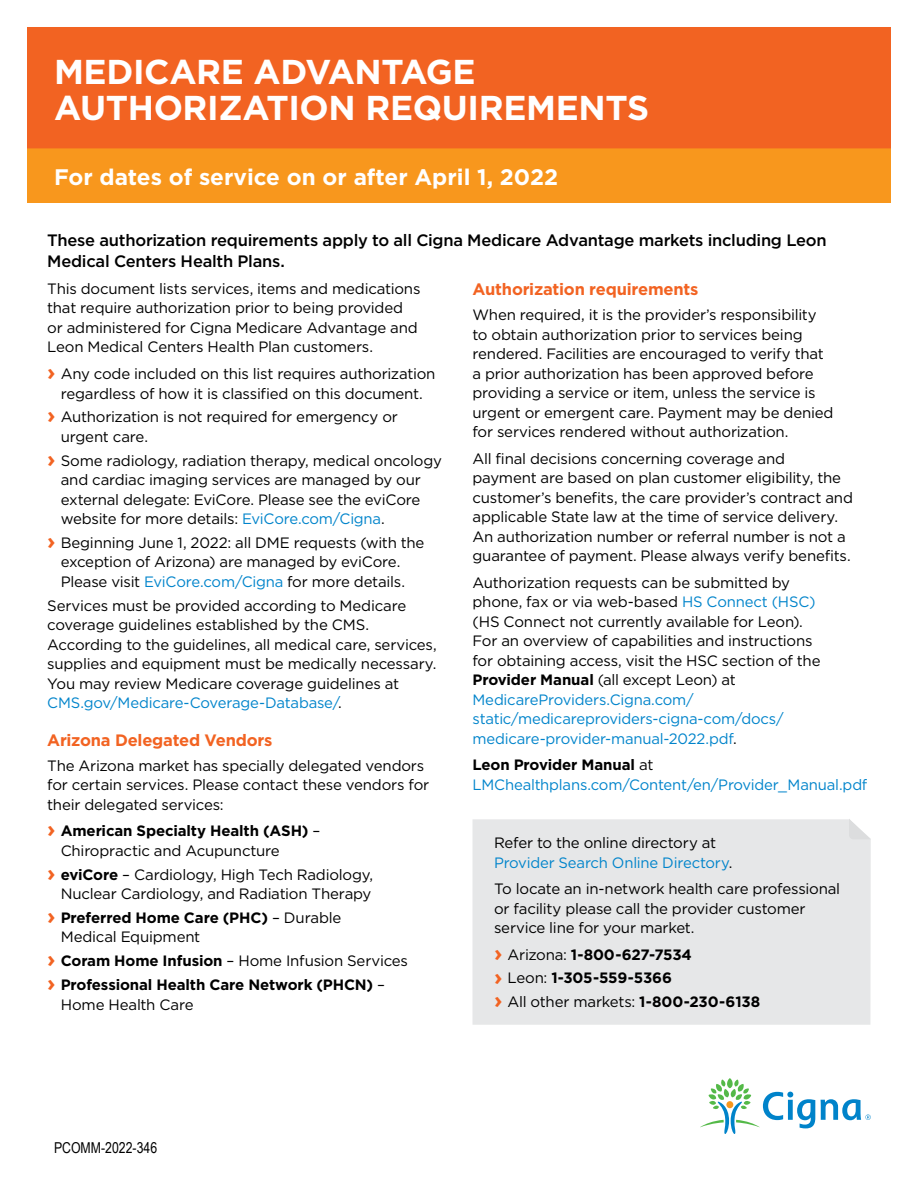
<style>
.page{position:relative;width:918px;height:1188px;background:#fff}
.page>*{position:absolute;margin:0;border:0;box-sizing:border-box;transform-origin:0 0}
.headline{font:700 34.5px/36px "Gotham";letter-spacing:-.01em;color:#fff}
.subheadline{font:700 22.5px "Gotham";color:#fff}
.subheadline-2{font:500 16.5px/21px "Gotham";letter-spacing:-.015em;color:#000}
.Subhead_11_14_pt{font:700 16.5px "Gotham";letter-spacing:-.015em;color:#f26322}
.Body_copy_10_13_pt{font:15px/19.5px "Gotham";letter-spacing:-.015em;color:#000}
.Bullet_copy_10_13_pt{font:15px/19.5px "Gotham";letter-spacing:-.015em;color:#000}
.Bullet_copy_10_13_pt-2{font:700 15px/19.5px "Gotham";letter-spacing:-.01em;color:#000}
.Body_copy_10_13_pt-2{font:15px/19.5px "Gotham";letter-spacing:-.015em;color:#0084cb}
.Legal_lines{font:15px "Arial Narrow";color:#000}
.s1{font-weight:700;font-size:22.5px;color:#f26322}
.s2{color:#0084cb}
.s3{font-size:22.5px;color:#f26322}
.s4{font-weight:400}
.s5{font-weight:700}
.s6{font-weight:700;color:#000}
.s7{color:#000}
</style>
<div class="page">
<div style="left:27px;top:148px;width:864px;height:55px;background:#f8971d"></div>
<div style="left:27px;top:27px;width:864px;height:121px;background:#f26322"></div>
<div style="left:472px;top:819px;width:399px;height:206px;background:#e6e7e8"></div>
<svg style="left:849px;top:819px;width:22px;height:20px"></svg>
<svg style="left:700px;top:1078px;width:171px;height:56px"></svg>
<p class="headline" style="left:54px;top:53px;width:597px">MEDICARE ADVANTAGE<br>AUTHORIZATION REQUIREMENTS</p>
<p class="subheadline" style="left:54px;top:162px;width:506px">For dates of service on or after April 1, 2022</p>
<p class="subheadline-2" style="left:47px;top:230px;width:781px">These authorization requirements apply to all Cigna Medicare Advantage markets including Leon<br>Medical Centers Health Plans.</p>
<p class="Body_copy_10_13_pt" style="left:47px;top:279px;width:375px">This document lists services, items and medications that require authorization prior to being provided or administered for Cigna Medicare Advantage and Leon Medical Centers Health Plan customers.</p>
<p class="Bullet_copy_10_13_pt" style="left:47px;top:364px;width:390px;text-align:center"><span class="s1">›</span> Any code included on this list requires authorization regardless of how it is classified on this document.</p>
<p class="Bullet_copy_10_13_pt" style="left:61px;top:407px;width:339px;text-indent:-14px"><span class="s1">›</span> Authorization is not required for emergency or urgent care.</p>
<p class="Bullet_copy_10_13_pt" style="left:61px;top:450px;width:383px;text-indent:-14px"><span class="s1">›</span> Some radiology, radiation therapy, medical oncology and cardiac imaging services are managed by our external delegate: EviCore. Please see the eviCore website for more details: <span class="s2">EviCore.com/Cigna</span>.</p>
<p class="Bullet_copy_10_13_pt" style="left:61px;top:533px;width:365px;text-indent:-14px"><span class="s1">›</span> Beginning June 1, 2022: all DME requests (with the exception of Arizona) are managed by eviCore.<br>Please visit <span class="s2">EviCore.com/Cigna</span> for more details.</p>
<p class="Body_copy_10_13_pt" style="left:47px;top:595px;width:391px">Services must be provided according to Medicare coverage guidelines established by the CMS.<br>According to the guidelines, all medical care, services, supplies and equipment must be medically necessary.<br>You may review Medicare coverage guidelines at <span class="s2">CMS.gov/Medicare-Coverage-Database/</span>.</p>
<p class="Subhead_11_14_pt" style="left:47px;top:729px;width:227px">Arizona Delegated Vendors</p>
<p class="Body_copy_10_13_pt" style="left:47px;top:755px;width:384px">The Arizona market has specially delegated vendors for certain services. Please contact these vendors for their delegated services:</p>
<p class="Bullet_copy_10_13_pt-2" style="left:61px;top:821px;width:261px;text-indent:-14px"><span class="s3">›</span> American Specialty Health (ASH) <span class="s4">–<br>Chiropractic and Acupuncture</span></p>
<p class="Bullet_copy_10_13_pt" style="left:47px;top:864px;width:328px;text-align:right"><span class="s1">›</span> <span class="s5">eviCore</span> – Cardiology, High Tech Radiology,<br>Nuclear Cardiology, and Radiation Therapy</p>
<p class="Bullet_copy_10_13_pt" style="left:61px;top:908px;width:282px;text-indent:-14px"><span class="s1">›</span> <span class="s5">Preferred Home Care (PHC)</span> – Durable<br>Medical Equipment</p>
<p class="Bullet_copy_10_13_pt" style="left:47px;top:951px;width:362px"><span class="s1">›</span> <span class="s5">Coram Home Infusion</span> – Home Infusion Services</p>
<p class="Bullet_copy_10_13_pt-2" style="left:61px;top:975px;width:326px;text-indent:-14px"><span class="s3">›</span> Professional Health Care Network (PHCN) <span class="s4">–<br>Home Health Care</span></p>
<p class="Subhead_11_14_pt" style="left:472px;top:278px;width:228px">Authorization requirements</p>
<p class="Body_copy_10_13_pt" style="left:472px;top:305px;width:363px">When required, it is the provider’s responsibility to obtain authorization prior to services being rendered. Facilities are encouraged to verify that a prior authorization has been approved before providing a service or item, unless the service is urgent or emergent care. Payment may be denied for services rendered without authorization.</p>
<p class="Body_copy_10_13_pt" style="left:472px;top:448px;width:382px">All final decisions concerning coverage and payment are based on plan customer eligibility, the customer’s benefits, the care provider’s contract and applicable State law at the time of service delivery.<br>An authorization number or referral number is not a guarantee of payment. Please always verify benefits.</p>
<p class="Body_copy_10_13_pt" style="left:472px;top:572px;width:350px">Authorization requests can be submitted by phone, fax or via web-based <span class="s2">HS Connect (HSC) </span>(HS Connect not currently available for Leon).<br>For an overview of capabilities and instructions for obtaining access, visit the HSC section of the <span class="s5">Provider Manual</span> (all except Leon) at <span class="s2">MedicareProviders.Cigna.com/ static/medicareproviders-cigna-com/docs/ medicare-provider-manual-2022.pdf</span>.</p>
<p class="Body_copy_10_13_pt-2" style="left:472px;top:755px;width:396px"><span class="s6">Leon Provider Manual</span> <span class="s7">at<br></span>LMChealthplans.com/Content/en/Provider_Manual.pdf</p>
<p class="Body_copy_10_13_pt-2" style="left:494px;top:833px;width:240px"><span class="s7">Refer to the online directory at<br></span>Provider Search Online Directory<span class="s7">.</span></p>
<p class="Body_copy_10_13_pt" style="left:494px;top:879px;width:348px">To locate an in-network health care professional or facility please call the provider customer service line for your market.</p>
<p class="Bullet_copy_10_13_pt-2" style="left:494px;top:944px;width:199px"><span class="s3">›</span> <span class="s4">Arizona:</span> 1-800-627-7534</p>
<p class="Bullet_copy_10_13_pt-2" style="left:494px;top:968px;width:179px"><span class="s3">›</span> <span class="s4">Leon:</span> 1-305-559-5366</p>
<p class="Bullet_copy_10_13_pt" style="left:494px;top:992px;width:268px"><span class="s1">›</span> All other markets: <span class="s5">1-800-230-6138</span></p>
<p class="Legal_lines" style="left:54px;top:1137px;width:105px">PCOMM-2022-346</p>
</div>
